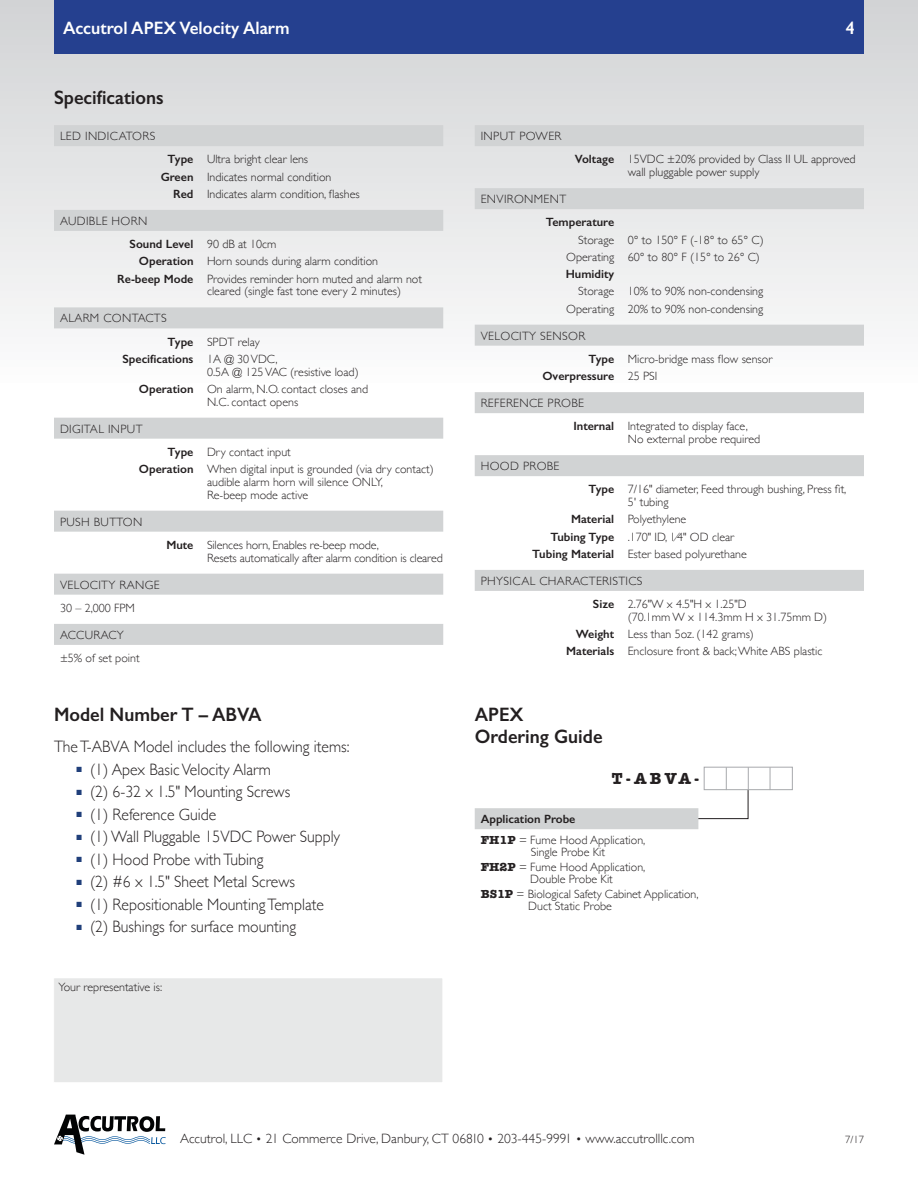
<style>
.page{position:relative;width:918px;height:1188px;background:#fff}
.page>*{position:absolute;margin:0;border:0;box-sizing:border-box;transform-origin:0 0}
.Subhead1{font:600 19.5px/22.5px "Gill Sans";color:#231f20;scale:.95 1}
.t1{font:600 18px "Gill Sans";color:#fff;scale:.95 1}
.Body_Text{font:300 16.5px "Gill Sans";color:#231f20;scale:.95 1}
.Body_Text-2{font:700 16.5px "American Typewriter";color:#231f20;scale:.95 1}
.t2{font:300 13.5px "Gill Sans";color:#231f20}
.Spec_Text{font:300 12px/12.8px "Gill Sans";color:#231f20}
.Spec_Sub{font:300 12px "Gill Sans";letter-spacing:.03em;color:#231f20}
.OrderSpec{font:300 12px/12px "Gill Sans";color:#231f20}
.Spec_Text-2{font:600 12px "Gill Sans";color:#231f20}
.Notes{font:300 12px "Gill Sans";color:#231f20}
.OrderSpecSub{font:600 12px "Gill Sans";color:#231f20}
.t3{font:300 10.5px "Gill Sans";color:#231f20}
.s1{font-weight:600}
.s2{font-weight:300}
.s3{color:#203f7a}
.s4{font-family:"American Typewriter";font-weight:700}
.s5{font-size:12px}
</style>
<div class="page">
<svg style="left:54px;top:1115px;width:112px;height:40px"></svg>
<div style="left:0;top:0;width:918px;height:390px;background:linear-gradient(to bottom,#d1d3d5,#fcfcfd)"></div>
<div style="left:54px;top:0;width:810px;height:54px;background:#25408f"></div>
<div style="left:54px;top:125px;width:389px;height:21px;background:#d1d3d4"></div>
<div style="left:54px;top:210px;width:389px;height:21px;background:#d1d3d4"></div>
<div style="left:54px;top:307px;width:389px;height:21px;background:#d1d3d4"></div>
<div style="left:54px;top:418px;width:389px;height:21px;background:#d1d3d4"></div>
<div style="left:54px;top:511px;width:389px;height:21px;background:#d1d3d4"></div>
<div style="left:54px;top:574px;width:389px;height:21px;background:#d1d3d4"></div>
<div style="left:54px;top:624px;width:389px;height:21px;background:#d1d3d4"></div>
<div style="left:475px;top:125px;width:389px;height:21px;background:#d1d3d4"></div>
<div style="left:475px;top:188px;width:389px;height:21px;background:#d1d3d4"></div>
<div style="left:475px;top:325px;width:389px;height:21px;background:#d1d3d4"></div>
<div style="left:475px;top:392px;width:389px;height:21px;background:#d1d3d4"></div>
<div style="left:475px;top:455px;width:389px;height:21px;background:#d1d3d4"></div>
<div style="left:475px;top:570px;width:389px;height:21px;background:#d1d3d4"></div>
<div style="left:475px;top:808px;width:223px;height:21px;background:#d1d3d4"></div>
<div style="left:704px;top:767px;width:89px;height:23px;background:#fff;border:1px solid #a7a9ac"></div>
<svg style="left:698px;top:767px;width:51px;height:52px"></svg>
<svg style="left:770px;top:767px;width:1px;height:23px"></svg>
<div style="left:54px;top:978px;width:389px;height:105px;background:#e7e8e8"></div>
<div style="left:53px;top:977px;width:390px;height:106px;border:1px solid #fff"></div>
<h2 class="t1" style="left:63px;top:17px;width:240px">Accutrol APEX Velocity Alarm</h2>
<h2 class="t1" style="left:846px;top:17px;width:11px">4</h2>
<p class="Subhead1" style="left:54px;top:86px;width:117px">Specifications</p>
<p class="Spec_Sub" style="left:60px;top:127px;width:97px">LED INDICATORS</p>
<p class="Spec_Text" style="left:168px;top:153px;width:142px"><span class="s1">Type</span> Ultra bright clear lens</p>
<p class="Spec_Text" style="left:161px;top:170px;width:172px"><span class="s1">Green</span> Indicates normal condition</p>
<p class="Spec_Text" style="left:173px;top:187px;width:188px"><span class="s1">Red</span> Indicates alarm condition, flashes</p>
<p class="Spec_Sub" style="left:60px;top:212px;width:89px">AUDIBLE HORN</p>
<p class="Spec_Text-2" style="left:130px;top:237px;width:148px">Sound Level <span class="s2">90 dB at 10cm</span></p>
<p class="Spec_Text" style="left:139px;top:255px;width:241px"><span class="s1">Operation</span> Horn sounds during alarm condition</p>
<p class="Spec_Text" style="left:207px;top:272px;width:217px;text-indent:-90px"><span class="s1">Re-beep Mode</span> Provides reminder horn muted and alarm not cleared (single fast tone every 2 minutes)</p>
<p class="Spec_Sub" style="left:60px;top:309px;width:108px">ALARM CONTACTS</p>
<p class="Spec_Text" style="left:168px;top:335px;width:94px"><span class="s1">Type</span> SPDT relay</p>
<p class="Spec_Text" style="left:207px;top:352px;width:153px;text-indent:-85px"><span class="s1">Specifications</span> 1A @ 30 VDC,<br>0.5A @ 125 VAC (resistive load)</p>
<p class="Spec_Text" style="left:139px;top:382px;width:231px;text-align:center"><span class="s1">Operation</span> On alarm, N.O. contact closes and<br>N.C. contact opens</p>
<p class="Spec_Sub" style="left:60px;top:419px;width:84px">DIGITAL INPUT</p>
<p class="Spec_Text" style="left:168px;top:445px;width:125px"><span class="s1">Type</span> Dry contact input</p>
<p class="Spec_Text" style="left:207px;top:462px;width:228px;text-indent:-68px"><span class="s1">Operation</span> When digital input is grounded (via dry contact) audible alarm horn will silence ONLY,<br>Re-beep mode active</p>
<p class="Spec_Sub" style="left:60px;top:512px;width:84px">PUSH BUTTON</p>
<p class="Spec_Text" style="left:207px;top:538px;width:237px;text-indent:-41px"><span class="s1">Mute</span> Silences horn, Enables re-beep mode,<br>Resets automatically after alarm condition is cleared</p>
<p class="Spec_Sub" style="left:60px;top:575px;width:101px">VELOCITY RANGE</p>
<p class="Spec_Text" style="left:60px;top:601px;width:76px">30 – 2,000 FPM</p>
<p class="Spec_Sub" style="left:60px;top:626px;width:65px">ACCURACY</p>
<p class="Spec_Text" style="left:60px;top:651px;width:81px">±5% of set point</p>
<p class="Subhead1" style="left:54px;top:703px;width:220px">Model Number T – ABVA</p>
<p class="Body_Text" style="left:54px;top:734px;width:313px">The T-ABVA Model includes the following items:</p>
<p class="Body_Text" style="left:76px;top:756px;width:206px"><span class="s3">■</span> (1) Apex Basic Velocity Alarm</p>
<p class="Body_Text" style="left:76px;top:779px;width:226px"><span class="s3">■</span> (2) 6-32 x 1.5" Mounting Screws</p>
<p class="Body_Text" style="left:76px;top:801px;width:149px"><span class="s3">■</span> (1) Reference Guide</p>
<p class="Body_Text" style="left:76px;top:824px;width:279px"><span class="s3">■</span> (1) Wall Pluggable 15VDC Power Supply</p>
<p class="Body_Text" style="left:76px;top:846px;width:198px"><span class="s3">■</span> (1) Hood Probe with Tubing</p>
<p class="Body_Text" style="left:76px;top:869px;width:232px"><span class="s3">■</span> (2) #6 x 1.5" Sheet Metal Screws</p>
<p class="Body_Text" style="left:76px;top:891px;width:262px"><span class="s3">■</span> (1) Repositionable Mounting Template</p>
<p class="Body_Text" style="left:76px;top:914px;width:233px"><span class="s3">■</span> (2) Bushings for surface mounting</p>
<p class="Notes" style="left:58px;top:978px;width:105px">Your representative is:</p>
<p class="Spec_Sub" style="left:481px;top:127px;width:82px">INPUT POWER</p>
<p class="Spec_Text" style="left:628px;top:153px;width:229px;text-indent:-53px"><span class="s1">Voltage</span> 15VDC ±20% provided by Class II UL approved wall pluggable power supply</p>
<p class="Spec_Sub" style="left:481px;top:190px;width:87px">ENVIRONMENT</p>
<p class="Spec_Text-2" style="left:546px;top:215px;width:70px">Temperature</p>
<p class="Spec_Text" style="left:578px;top:233px;width:187px">Storage 0° to 150° F (-18° to 65° C)</p>
<p class="Spec_Text" style="left:566px;top:250px;width:195px">Operating 60° to 80° F (15° to 26° C)</p>
<p class="Spec_Text-2" style="left:566px;top:267px;width:50px">Humidity</p>
<p class="Spec_Text" style="left:578px;top:285px;width:187px">Storage 10% to 90% non-condensing</p>
<p class="Spec_Text" style="left:566px;top:302px;width:199px">Operating 20% to 90% non-condensing</p>
<p class="Spec_Sub" style="left:481px;top:326px;width:106px">VELOCITY SENSOR</p>
<p class="Spec_Text" style="left:588px;top:352px;width:186px"><span class="s1">Type</span> Micro-bridge mass flow sensor</p>
<p class="Spec_Text-2" style="left:542px;top:369px;width:116px">Overpressure <span class="s2">25 PSI</span></p>
<p class="Spec_Sub" style="left:481px;top:394px;width:105px">REFERENCE PROBE</p>
<p class="Spec_Text" style="left:628px;top:420px;width:134px;text-indent:-54px"><span class="s1">Internal</span> Integrated to display face,<br>No external probe required</p>
<p class="Spec_Sub" style="left:481px;top:457px;width:80px">HOOD PROBE</p>
<p class="Spec_Text" style="left:628px;top:483px;width:220px;text-indent:-39px"><span class="s1">Type</span> 7/16" diameter, Feed through bushing, Press fit,<br>5' tubing</p>
<p class="Spec_Text" style="left:571px;top:513px;width:117px"><span class="s1">Material</span> Polyethylene</p>
<p class="Spec_Text" style="left:550px;top:530px;width:185px"><span class="s1">Tubing Type</span> .170" ID, 1⁄4" OD clear</p>
<p class="Spec_Text" style="left:532px;top:547px;width:216px"><span class="s1">Tubing Material</span> Ester based polyurethane</p>
<p class="Spec_Sub" style="left:481px;top:572px;width:163px">PHYSICAL CHARACTERISTICS</p>
<p class="Spec_Text" style="left:628px;top:597px;width:201px;text-indent:-35px"><span class="s1">Size</span> 2.76"W x 4.5"H x 1.25"D<br>(70.1mm W x 114.3mm H x 31.75mm D)</p>
<p class="Spec_Text" style="left:576px;top:627px;width:179px"><span class="s1">Weight</span> Less than 5oz. (142 grams)</p>
<p class="Spec_Text" style="left:566px;top:645px;width:258px"><span class="s1">Materials</span> Enclosure front &amp; back; White ABS plastic</p>
<p class="Subhead1" style="left:475px;top:703px;width:136px">APEX<br>Ordering Guide</p>
<p class="Body_Text-2" style="left:612px;top:764px;width:94px">T-ABVA-</p>
<p class="OrderSpecSub" style="left:481px;top:812px;width:96px">Application Probe</p>
<p class="OrderSpec" style="left:531px;top:834px;width:116px;text-indent:-50px"><span class="s4">FH1P</span> = Fume Hood Application,<br>Single Probe Kit</p>
<p class="OrderSpec" style="left:530px;top:861px;width:117px;text-indent:-50px"><span class="s4">FH2P</span> = Fume Hood Application,<br>Double Probe Kit</p>
<p class="OrderSpec" style="left:528px;top:888px;width:172px;text-indent:-48px"><span class="s4">BS1P</span> = Biological Safety Cabinet Application,<br>Duct Static Probe</p>
<p class="t2" style="left:180px;top:1128px;width:516px">Accutrol, LLC <span class="s5">•</span> 21 Commerce Drive, Danbury, CT 06810 <span class="s5">•</span> 203-445-9991 <span class="s5">•</span> www.accutrolllc.com</p>
<p class="t3" style="left:845px;top:1132px;width:20px">7/17</p>
</div>
